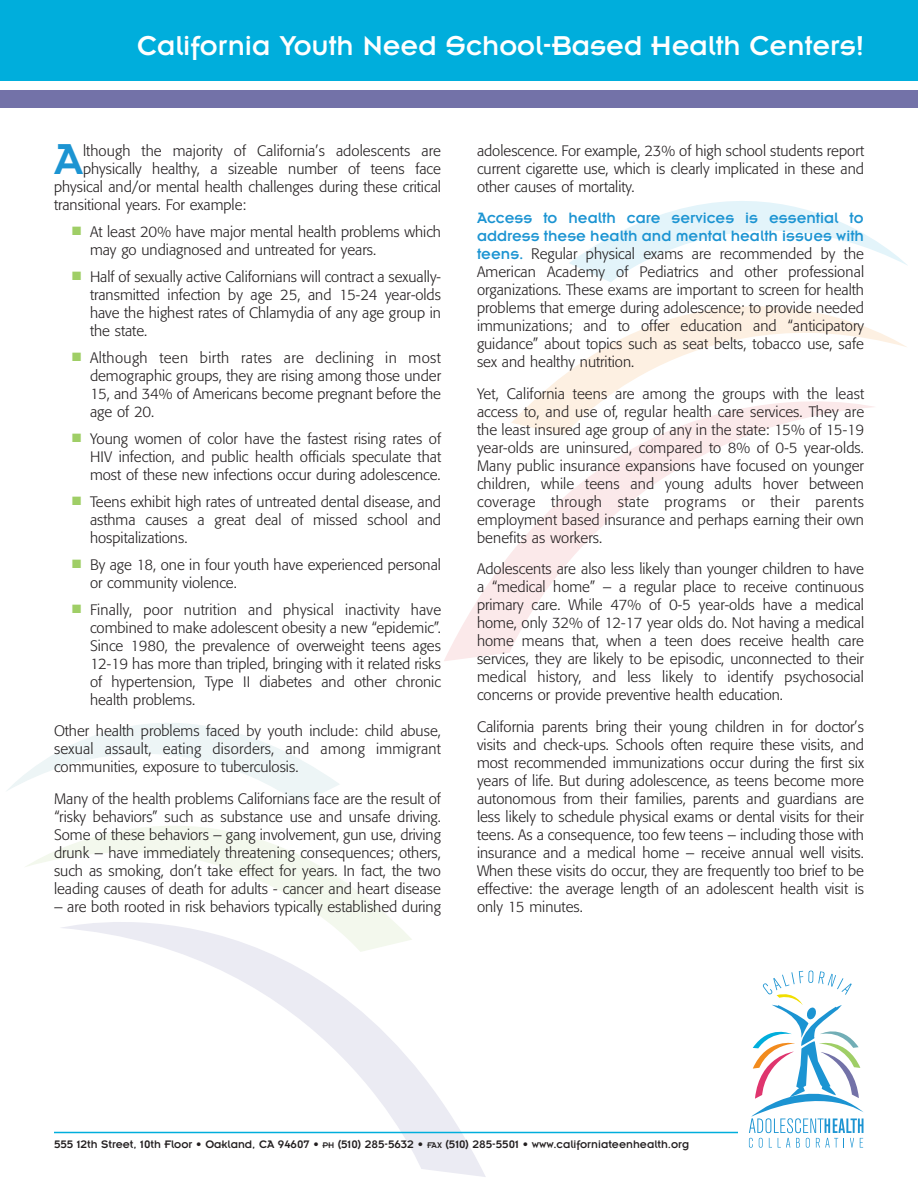
<style>
.page{position:relative;width:918px;height:1188px;background:#fff}
.page>*{position:absolute;margin:0;border:0;box-sizing:border-box;transform-origin:0 0}
.t1{font:47.7px "Insignia A";color:#1c94d2}
.t2{font:30px "Insignia A";color:#fff}
.t3{font:16.5px/18px "Insignia A";color:#1c94d2}
.t4{font:300 15px/18px "Formata";color:#231f20;text-align:justify}
.t5{font:12px "Insignia";color:#231f20}
.s1{color:#9fce66}
.s2{font-family:"Insignia A";font-weight:400;font-size:16.5px;color:#1c94d2}
.s3{font-size:9px}
</style>
<div class="page">
<svg style="left:444px;top:435px;width:304px;height:226px"></svg>
<svg style="left:658px;top:201px;width:167px;height:15px;fill:#e3f4fa"></svg>
<svg style="left:511px;top:216px;width:396px;height:219px"></svg>
<svg style="left:60px;top:952px;width:426px;height:225px"></svg>
<svg style="left:7px;top:723px;width:238px;height:68px"></svg>
<svg style="left:24px;top:736px;width:388px;height:216px"></svg>
<div style="left:0;top:0;width:918px;height:81px;background:#00aedc"></div>
<div style="left:0;top:90px;width:918px;height:18px;background:#7372a8"></div>
<svg style="left:749px;top:971px;width:115px;height:177px"></svg>
<hr style="left:54px;top:1132px;width:684px;height:1px;background:#00aedc">
<h2 class="t2" style="left:137px;top:36px;width:729px">California Youth Need School-Based Health Centers!</h2>
<h1 class="t1" style="left:54px;top:144px;width:31px">A</h1>
<p class="t4" style="left:83px;top:143px;width:359px">lthough the majority of California’s adolescents are</p>
<p class="t4" style="left:83px;top:161px;width:359px">physically healthy, a sizeable number of teens face</p>
<p class="t4" style="left:54px;top:179px;width:388px">physical and/or mental health challenges during these critical</p>
<p class="t4" style="left:54px;top:197px;width:194px">transitional years. For example:</p>
<p class="t4" style="left:90px;top:224px;width:353px;text-indent:-18px"><span class="s1">■</span> At least 20% have major mental health problems which may go undiagnosed and untreated for years.</p>
<p class="t4" style="left:90px;top:269px;width:353px;text-indent:-18px"><span class="s1">■</span> Half of sexually active Californians will contract a sexually&shy;transmitted infection by age 25, and 15-24 year-olds have the highest rates of Chlamydia of any age group in the state.</p>
<p class="t4" style="left:90px;top:350px;width:353px;text-indent:-18px"><span class="s1">■</span> Although teen birth rates are declining in most demographic groups, they are rising among those under 15, and 34% of Americans become pregnant before the age of 20.</p>
<p class="t4" style="left:90px;top:431px;width:353px;text-indent:-18px"><span class="s1">■</span> Young women of color have the fastest rising rates of HIV infection, and public health officials speculate that most of these new infections occur during adolescence.</p>
<p class="t4" style="left:90px;top:494px;width:353px;text-indent:-18px"><span class="s1">■</span> Teens exhibit high rates of untreated dental disease, and asthma causes a great deal of missed school and hospitalizations.</p>
<p class="t4" style="left:90px;top:557px;width:353px;text-indent:-18px"><span class="s1">■</span> By age 18, one in four youth have experienced personal or community violence.</p>
<p class="t4" style="left:90px;top:602px;width:353px;text-indent:-18px"><span class="s1">■</span> Finally, poor nutrition and physical inactivity have combined to make adolescent obesity a new “epidemic”.<br>Since 1980, the prevalence of overweight teens ages 12-19 has more than tripled, bringing with it related risks of hypertension, Type II diabetes and other chronic health problems.</p>
<p class="t4" style="left:54px;top:723px;width:389px">Other health problems faced by youth include: child abuse, sexual assault, eating disorders, and among immigrant communities, exposure to tuberculosis.</p>
<p class="t4" style="left:54px;top:791px;width:389px">Many of the health problems Californians face are the result of “risky behaviors” such as substance use and unsafe driving.<br>Some of these behaviors – gang involvement, gun use, driving drunk – have immediately threatening consequences; others, such as smoking, don’t take effect for years. In fact, the two leading causes of death for adults - cancer and heart disease</p>
<p class="t4" style="left:54px;top:899px;width:388px">– are both rooted in risk behaviors typically established during</p>
<p class="t4" style="left:477px;top:143px;width:389px">adolescence. For example, 23% of high school students report current cigarette use, which is clearly implicated in these and other causes of mortality.</p>
<p class="t3" style="left:477px;top:211px;width:389px">Access to health care services is essential to address these health and mental health issues with</p>
<p class="t4" style="left:477px;top:246px;width:389px"><span class="s2">teens.</span> Regular physical exams are recommended by the American Academy of Pediatrics and other professional organizations. These exams are important to screen for health problems that emerge during adolescence; to provide needed immunizations; and to offer education and “anticipatory guidance” about topics such as seat belts, tobacco use, safe sex and healthy nutrition.</p>
<p class="t4" style="left:477px;top:386px;width:389px">Yet, California teens are among the groups with the least access to, and use of, regular health care services. They are the least insured age group of any in the state: 15% of 15-19 year-olds are uninsured, compared to 8% of 0-5 year-olds.<br>Many public insurance expansions have focused on younger children, while teens and young adults hover between coverage through state programs or their parents employment based insurance and perhaps earning their own benefits as workers.</p>
<p class="t4" style="left:477px;top:561px;width:389px">Adolescents are also less likely than younger children to have a “medical home” – a regular place to receive continuous primary care. While 47% of 0-5 year-olds have a medical home, only 32% of 12-17 year olds do. Not having a medical home means that, when a teen does receive health care services, they are likely to be episodic, unconnected to their medical history, and less likely to identify psychosocial concerns or provide preventive health education.</p>
<p class="t4" style="left:477px;top:719px;width:389px">California parents bring their young children in for doctor’s visits and check-ups. Schools often require these visits, and most recommended immunizations occur during the first six years of life. But during adolescence, as teens become more autonomous from their families, parents and guardians are less likely to schedule physical exams or dental visits for their teens. As a consequence, too few teens – including those with insurance and a medical home – receive annual well visits.<br>When these visits do occur, they are frequently too brief to be effective: the average length of an adolescent health visit is only 15 minutes.</p>
<p class="t5" style="left:54px;top:1140px;width:637px">555 12th Street, 10th Floor • Oakland, CA 94607 • <span class="s3">PH</span> (510) 285-5632 • <span class="s3">FAX</span> (510) 285-5501 • www.californiateenhealth.org</p>
</div>
